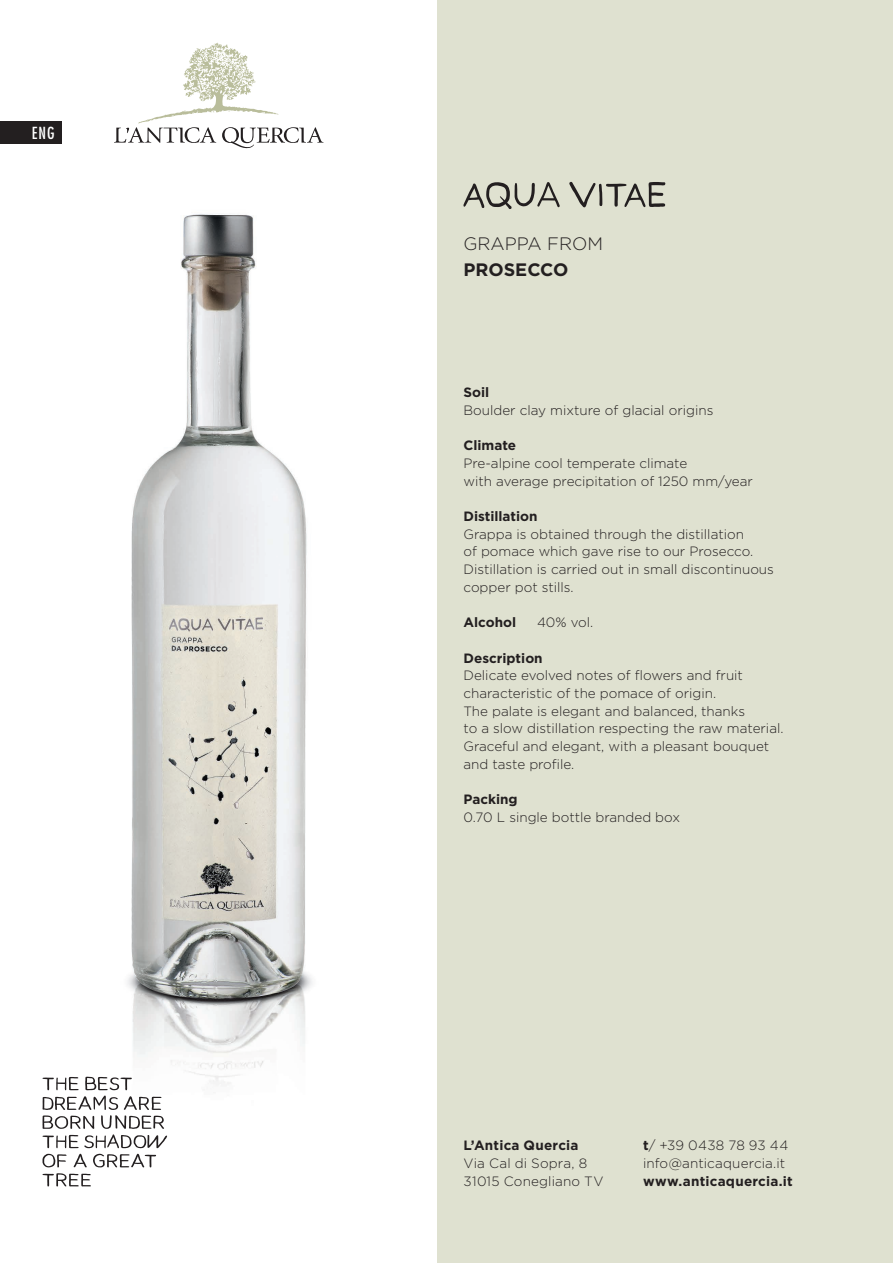
<style>
.page{position:relative;width:893px;height:1263px;background:#fff}
.page>*{position:absolute;margin:0;border:0;box-sizing:border-box;transform-origin:0 0}
.t1{font:300 18px "Gotham";color:#231f20}
.t2{font:700 18px "Gotham";color:#231f20}
.t3{font:condensed 16.2px "Futura";color:#fff}
.t4{font:300 13.5px/17.7px "Gotham";color:#231f20}
.t5{font:700 13.5px "Gotham";color:#231f20}
.s1{font-weight:700}
</style>
<div class="page">
<img style="left:86px;top:214px;width:226px;height:871px">
<div style="left:437px;top:0;width:456px;height:1263px;background:#dfe1d0"></div>
<svg style="left:114px;top:43px;width:209px;height:106px"></svg>
<div style="left:0;top:122px;width:61px;height:22px;background:#231f20"></div>
<svg style="left:569px;top:182px;width:97px;height:26px"></svg>
<svg style="left:463px;top:182px;width:97px;height:27px"></svg>
<svg style="left:42px;top:1077px;width:125px;height:90px"></svg>
<svg style="left:43px;top:1173px;width:48px;height:13px"></svg>
<p class="t3" style="left:32px;top:123px;width:24px">ENG</p>
<h1 class="t1" style="left:463px;top:233px;width:141px">GRAPPA FROM</h1>
<h1 class="t2" style="left:463px;top:258px;width:106px">PROSECCO</h1>
<p class="t5" style="left:463px;top:383px;width:27px">Soil</p>
<p class="t4" style="left:463px;top:401px;width:251px">Boulder clay mixture of glacial origins</p>
<p class="t5" style="left:463px;top:436px;width:54px">Climate</p>
<p class="t4" style="left:463px;top:454px;width:291px">Pre-alpine cool temperate climate<br>with average precipitation of 1250 mm/year</p>
<p class="t5" style="left:463px;top:507px;width:76px">Distillation</p>
<p class="t4" style="left:463px;top:525px;width:312px">Grappa is obtained through the distillation<br>of pomace which gave rise to our Prosecco.<br>Distillation is carried out in small discontinuous copper pot stills.</p>
<p class="t5" style="left:463px;top:613px;width:54px">Alcohol</p>
<p class="t4" style="left:537px;top:613px;width:58px">40% vol.</p>
<p class="t5" style="left:463px;top:649px;width:81px">Description</p>
<p class="t4" style="left:463px;top:666px;width:322px">Delicate evolved notes of flowers and fruit characteristic of the pomace of origin.<br>The palate is elegant and balanced, thanks<br>to a slow distillation respecting the raw material.<br>Graceful and elegant, with a pleasant bouquet and taste profile.</p>
<p class="t5" style="left:463px;top:790px;width:56px">Packing</p>
<p class="t4" style="left:463px;top:808px;width:218px">0.70 L single bottle branded box</p>
<p class="t5" style="left:463px;top:1137px;width:116px">L’Antica Quercia</p>
<p class="t4" style="left:463px;top:1154px;width:142px">Via Cal di Sopra, 8<br>31015 Conegliano TV</p>
<p class="t4" style="left:643px;top:1136px;width:147px"><span class="s1">t</span>/ +39 0438 78 93 44 info@anticaquercia.it</p>
<p class="t5" style="left:643px;top:1173px;width:151px">www.anticaquercia.it</p>
</div>
